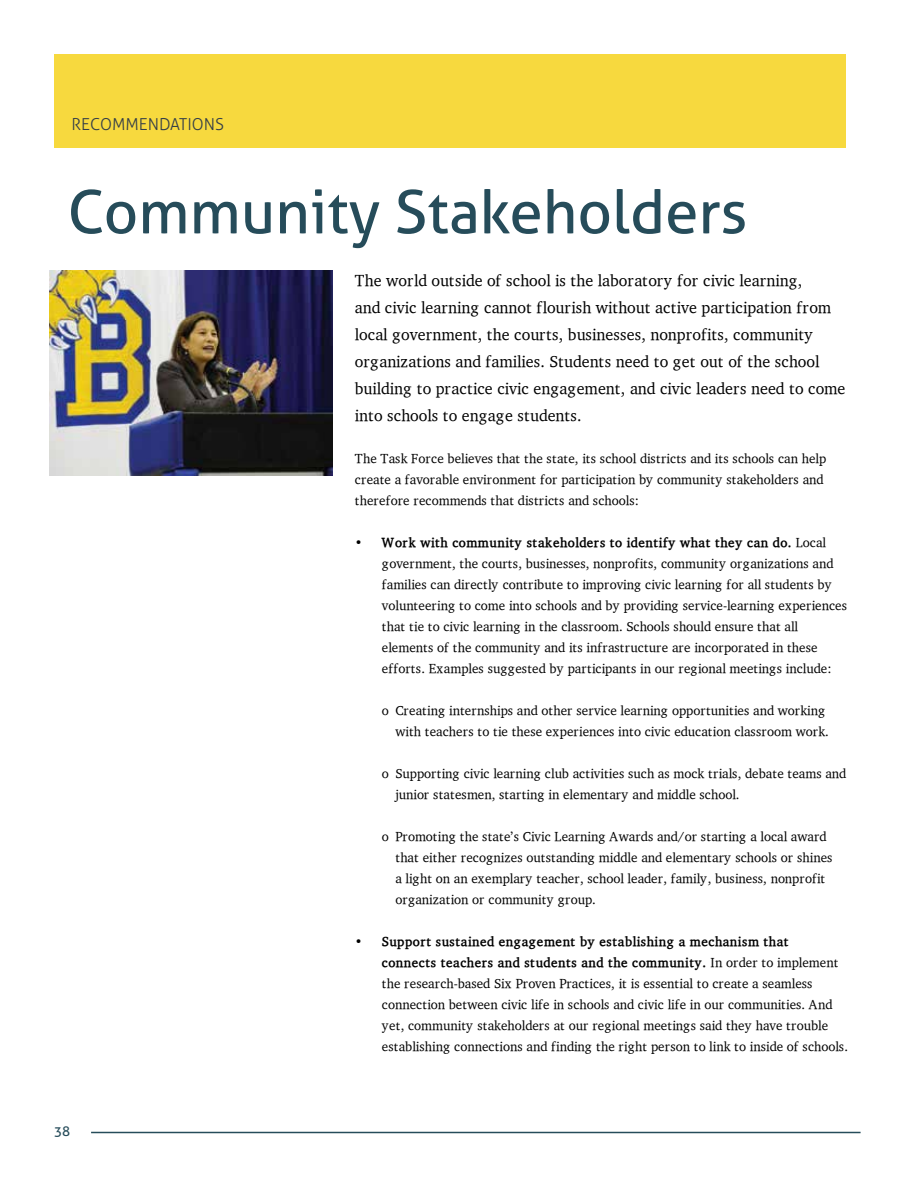
<style>
.page{position:relative;width:918px;height:1188px;background:#fff}
.page>*{position:absolute;margin:0;border:0;box-sizing:border-box;transform-origin:0 0}
.t1{font:60px "Aller";color:#264c5a}
.t2{font:16.5px/27px "Challenge Normal";color:#000}
.t3{font:300 16.5px "Aller";color:#343e48}
.t4{font:13.5px/21px "Challenge Normal";color:#000}
.t5{font:700 13.5px/21px "Challenge";color:#000}
.t6{font:13.5px "Aller";color:#264c5a}
.s1{font-family:"Challenge Normal";font-weight:400}
</style>
<div class="page">
<hr style="left:91px;top:1132px;width:770px;height:1px;background:#264c5a">
<div style="left:54px;top:54px;width:791px;height:93px;background:#f7d93e"></div>
<img style="left:50px;top:270px;width:283px;height:205px">
<p class="t3" style="left:72px;top:114px;width:96px">RECOMM ENDATI</p>
<p class="t3" style="left:192px;top:114px;width:32px">ONS</p>
<h1 class="t1" style="left:68px;top:175px;width:681px">Community Stakeholders</h1>
<p class="t6" style="left:54px;top:1123px;width:18px">38</p>
<p class="t2" style="left:355px;top:266px;width:492px">The world outside of school is the laboratory for civic learning,<br>and civic learning cannot flourish without active participation from local government, the courts, businesses, nonprofits, community organizations and families. Students need to get out of the school building to practice civic engagement, and civic leaders need to come into schools to engage students.</p>
<p class="t4" style="left:355px;top:447px;width:473px">The Task Force believes that the state, its school districts and its schools can help create a favorable environment for participation by community stakeholders and therefore recommends that districts and schools:</p>
<p class="t5" style="left:355px;top:531px;width:473px"><span class="s1">•</span> Work with community stakeholders to identify what they can do. <span class="s1">Local</span></p>
<p class="t4" style="left:382px;top:552px;width:467px">government, the courts, businesses, nonprofits, community organizations and families can directly contribute to improving civic learning for all students by volunteering to come into schools and by providing service-learning experiences that tie to civic learning in the classroom. Schools should ensure that all elements of the community and its infrastructure are incorporated in these efforts. Examples suggested by participants in our regional meetings include:</p>
<p class="t4" style="left:382px;top:699px;width:449px;text-align:right">o Creating internships and other service learning opportunities and working with teachers to tie these experiences into civic education classroom work.</p>
<p class="t4" style="left:395px;top:762px;width:452px;text-indent:-14px">o Supporting civic learning club activities such as mock trials, debate teams and junior statesmen, starting in elementary and middle school.</p>
<p class="t4" style="left:395px;top:825px;width:439px;text-indent:-14px">o Promoting the state’s Civic Learning Awards and/or starting a local award that either recognizes outstanding middle and elementary schools or shines a light on an exemplary teacher, school leader, family, business, nonprofit organization or community group.</p>
<p class="t5" style="left:382px;top:930px;width:458px;text-indent:-27px"><span class="s1">•</span> Support sustained engagement by establishing a mechanism that connects teachers and students and the community. <span class="s1">In order to implement</span></p>
<p class="t4" style="left:382px;top:972px;width:468px">the research-based Six Proven Practices, it is essential to create a seamless connection between civic life in schools and civic life in our communities. And yet, community stakeholders at our regional meetings said they have trouble establishing connections and finding the right person to link to inside of schools.</p>
</div>
